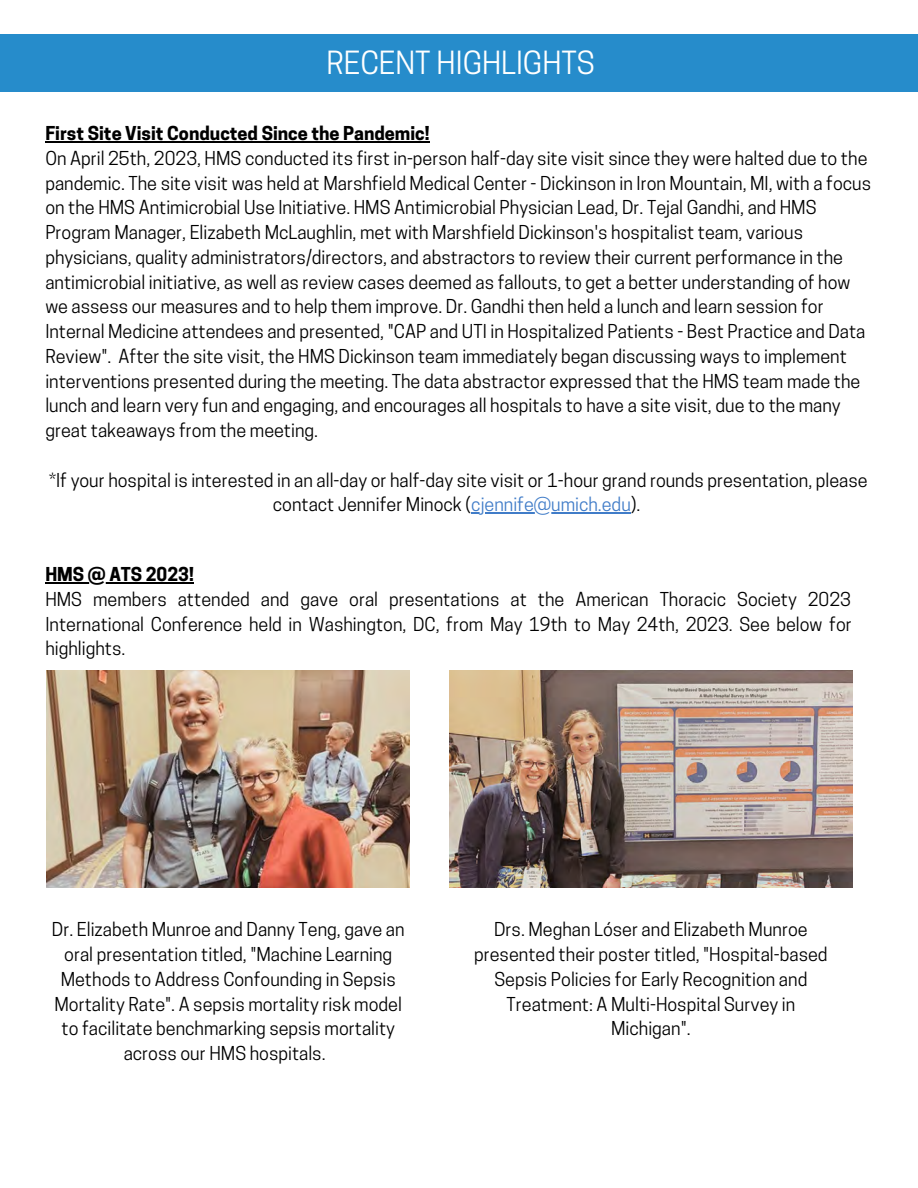
<style>
.page{position:relative;width:918px;height:1188px;background:#fff}
.page>*{position:absolute;margin:0;border:0;box-sizing:border-box;transform-origin:0 0}
.t1{font:30px "Cooper Hewitt";color:#fff}
.t2{font:18px/24.8px "Cooper Hewitt";color:#000;text-align:center}
.t3{font:700 18px "Cooper Hewitt";color:#000}
.s1{color:#407cc8}
</style>
<div class="page">
<div style="left:1px;top:35px;width:917px;height:57px;background:#268ccb"></div>
<img style="left:46px;top:671px;width:364px;height:217px">
<img style="left:450px;top:671px;width:403px;height:217px">
<hr style="left:45px;top:141px;width:385px;height:1px;background:#000">
<hr style="left:471px;top:513px;width:160px;height:1px;background:#407cc8">
<hr style="left:45px;top:582px;width:149px;height:1px;background:#000">
<p class="t1" style="left:326px;top:52px;width:270px">RECENT HIGHLIGHTS</p>
<p class="t3" style="left:45px;top:127px;width:386px">First Site Visit Conducted Since the Pandemic!</p>
<p class="t2" style="left:45px;top:148px;width:827px;text-align:left">On April 25th, 2023, HMS conducted its first in-person half-day site visit since they were halted due to the pandemic. The site visit was held at Marshfield Medical Center - Dickinson in Iron Mountain, MI, with a focus on the HMS Antimicrobial Use Initiative. HMS Antimicrobial Physician Lead, Dr. Tejal Gandhi, and HMS Program Manager, Elizabeth McLaughlin, met with Marshfield Dickinson's hospitalist team, various physicians, quality administrators/directors, and abstractors to review their current performance in the antimicrobial initiative, as well as review cases deemed as fallouts, to get a better understanding of how we assess our measures and to help them improve. Dr. Gandhi then held a lunch and learn session for Internal Medicine attendees and presented, "CAP and UTI in Hospitalized Patients - Best Practice and Data Review". After the site visit, the HMS Dickinson team immediately began discussing ways to implement interventions presented during the meeting. The data abstractor expressed that the HMS team made the lunch and learn very fun and engaging, and encourages all hospitals to have a site visit, due to the many great takeaways from the meeting.</p>
<p class="t2" style="left:49px;top:470px;width:820px">*If your hospital is interested in an all-day or half-day site visit or 1-hour grand rounds presentation, please contact Jennifer Minock (<span class="s1">cjennife@umich.edu</span>).</p>
<p class="t3" style="left:45px;top:568px;width:150px">HMS @ ATS 2023!</p>
<p class="t2" style="left:45px;top:589px;width:808px;text-align:justify">HMS members attended and gave oral presentations at the American Thoracic Society 2023<br>International Conference held in Washington, DC, from May 19th to May 24th, 2023. See below for highlights.</p>
<p class="t2" style="left:52px;top:920px;width:354px">Dr. Elizabeth Munroe and Danny Teng, gave an oral presentation titled, "Machine Learning Methods to Address Confounding in Sepsis Mortality Rate". A sepsis mortality risk model to facilitate benchmarking sepsis mortality across our HMS hospitals.</p>
<p class="t2" style="left:474px;top:920px;width:355px">Drs. Meghan Lóser and Elizabeth Munroe presented their poster titled, "Hospital-based Sepsis Policies for Early Recognition and Treatment: A Multi-Hospital Survey in Michigan".</p>
</div>
